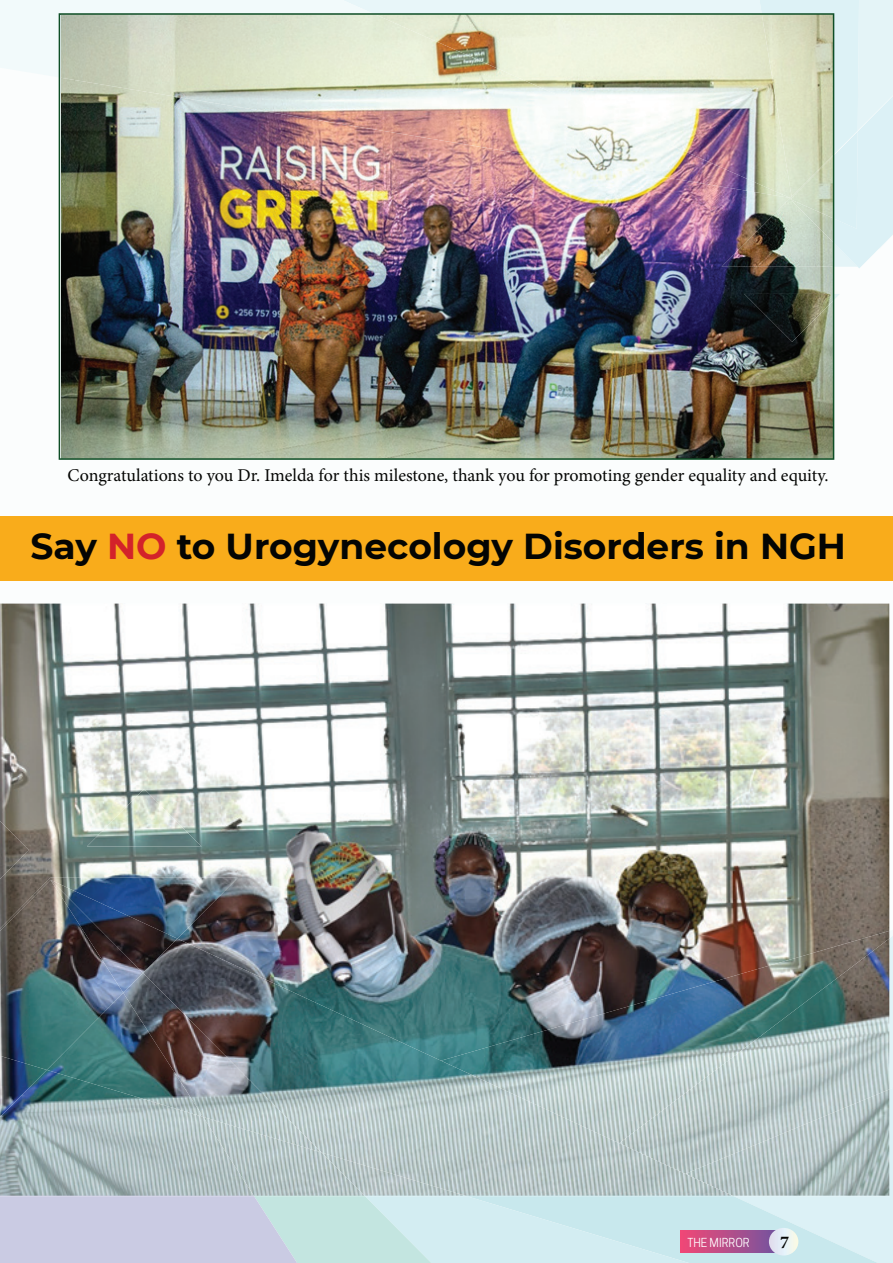
<style>
.page{position:relative;width:893px;height:1263px;background:#fff}
.page>*{position:absolute;margin:0;border:0;box-sizing:border-box;transform-origin:0 0}
.t1{font:700 36px "Montserrat";color:#040503}
.t2{font:18px "Minion Pro";letter-spacing:-.005em;color:#040503}
.t3{font:700 18px "Minion Pro";color:#040503}
.t4{font:11.7px "Cooper Hewitt";color:#fff}
.s1{color:#d3222a}
</style>
<div class="page">
<svg style="left:890px;top:930px;width:3px;height:158px"></svg>
<svg style="left:689px;top:1196px;width:189px;height:67px;background:#d1ecf1"></svg>
<svg style="left:834px;top:294px;width:6px;height:6px"></svg>
<svg style="left:0;top:1196px;width:689px;height:67px;background:#cbdde8"></svg>
<svg style="left:680px;top:1230px;width:89px;height:23px;background:#b94d88"></svg>
<svg style="left:769px;top:1228px;width:29px;height:27px"></svg>
<svg style="left:0;top:0;width:893px;height:268px"></svg>
<img style="left:59px;top:13px;width:775px;height:447px">
<div style="left:0;top:516px;width:893px;height:65px;background:#f9ac1b"></div>
<img style="left:0;top:603px;width:890px;height:335px">
<img style="left:441px;top:931px;width:449px;height:7px">
<img style="left:734px;top:938px;width:156px;height:151px">
<img style="left:734px;top:1089px;width:156px;height:107px">
<img style="left:177px;top:938px;width:557px;height:258px">
<img style="left:143px;top:973px;width:179px;height:144px">
<img style="left:123px;top:993px;width:80px;height:77px">
<img style="left:0;top:878px;width:238px;height:60px">
<img style="left:143px;top:880px;width:34px;height:93px">
<img style="left:123px;top:880px;width:20px;height:113px">
<img style="left:0;top:880px;width:123px;height:190px">
<img style="left:87px;top:789px;width:115px;height:57px">
<img style="left:0;top:821px;width:29px;height:58px">
<img style="left:365px;top:1152px;width:102px;height:44px">
<img style="left:254px;top:1117px;width:111px;height:79px">
<img style="left:0;top:1070px;width:254px;height:126px">
<img style="left:0;top:1056px;width:47px;height:61px">
<p class="t2" style="left:68px;top:463px;width:762px">Congratulations to you Dr. Imelda for this milestone, thank you for promoting gender equality and equity.</p>
<h1 class="t1" style="left:31px;top:520px;width:817px">Say <span class="s1">NO</span> to Urogynecology Disorders in NGH</h1>
<p class="t4" style="left:687px;top:1236px;width:64px">THE MIRROR</p>
<p class="t3" style="left:780px;top:1229px;width:10px">7</p>
</div>
